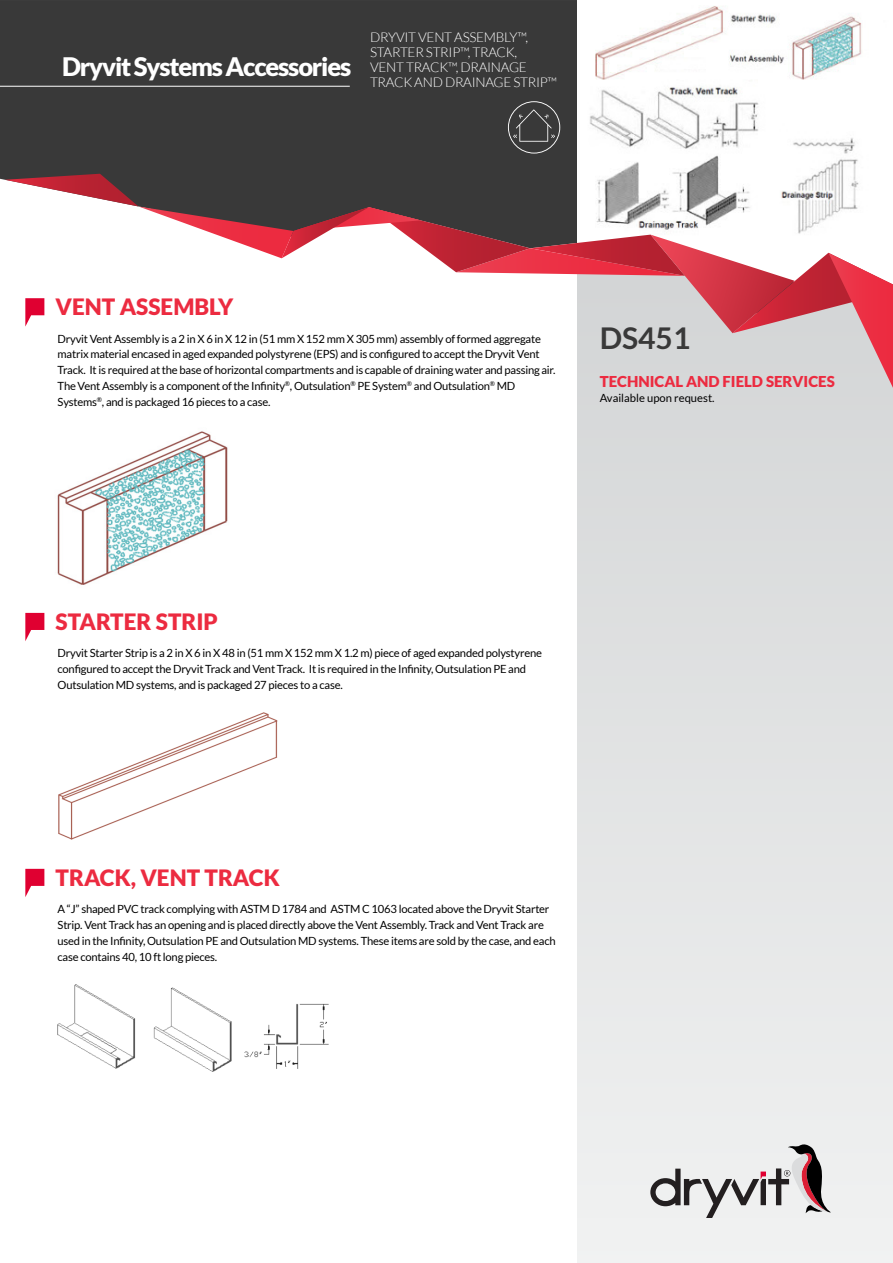
<style>
.page{position:relative;width:893px;height:1263px;background:#fff}
.page>*{position:absolute;margin:0;border:0;box-sizing:border-box;transform-origin:0 0}
.t1{font:700 30px "Lato";color:#393939}
.t2{font:900 25.5px "Lato";letter-spacing:-.045em;color:#fff}
.t3{font:900 22.5px "Lato";color:#ec2b40}
.t4{font:900 15px "Lato";color:#ec2b40}
.t5{font:300 13.5px/15px "Lato";letter-spacing:-.02em;color:#fff}
.t6{font:11.25px/15.8px "Lato";letter-spacing:-.02em;color:#000}
.t7{font:11.25px "Lato";color:#000}
</style>
<div class="page">
<div style="left:578px;top:216px;width:315px;height:1047px;background:linear-gradient(to right,#e3e4e5,#e3e4e5)"></div>
<div style="left:0;top:0;width:577px;height:180px;background:#393939"></div>
<img style="left:590px;top:6px;width:272px;height:168px">
<hr style="left:0;top:86px;width:350px;height:1px;background:#fff">
<svg style="left:508px;top:101px;width:52px;height:53px;background:#4c4c4c"></svg>
<svg style="left:5px;top:174px;width:888px;height:214px"></svg>
<svg style="left:25px;top:613px;width:19px;height:28px"></svg>
<svg style="left:25px;top:869px;width:19px;height:28px"></svg>
<svg style="left:650px;top:1144px;width:181px;height:74px"></svg>
<img style="left:57px;top:431px;width:171px;height:154px">
<img style="left:58px;top:712px;width:220px;height:128px">
<img style="left:58px;top:985px;width:271px;height:87px">
<h2 class="t2" style="left:62px;top:52px;width:290px">Dryvit Systems Accessories</h2>
<p class="t5" style="left:370px;top:29px;width:189px">DRYVIT VENT ASSEMBLY™,<br>STARTER STRIP™, TRACK,<br>VENT TRACK™, DRAINAGE<br>TRACK AND DRAINAGE STRIP™</p>
<h3 class="t3" style="left:56px;top:294px;width:179px">VENT ASSEMBLY</h3>
<p class="t6" style="left:58px;top:331px;width:499px">Dryvit Vent Assembly is a 2 in X 6 in X 12 in (51 mm X 152 mm X 305 mm) assembly of formed aggregate matrix material encased in aged expanded polystyrene (EPS) and is configured to accept the Dryvit Vent Track. It is required at the base of horizontal compartments and is capable of draining water and passing air.<br>The Vent Assembly is a component of the Infinity<sup>®</sup>, Outsulation<sup>®</sup> PE System<sup>®</sup> and Outsulation<sup>®</sup> MD Systems<sup>®</sup>, and is packaged 16 pieces to a case.</p>
<h1 class="t1" style="left:600px;top:321px;width:92px">DS451</h1>
<h3 class="t4" style="left:600px;top:372px;width:237px">TECHNICAL AND FIELD SERVICES</h3>
<p class="t7" style="left:600px;top:392px;width:116px">Available upon request.</p>
<h3 class="t3" style="left:56px;top:608px;width:164px">STARTER STRIP</h3>
<p class="t6" style="left:58px;top:645px;width:486px">Dryvit Starter Strip is a 2 in X 6 in X 48 in (51 mm X 152 mm X 1.2 m) piece of aged expanded polystyrene configured to accept the Dryvit Track and Vent Track. It is required in the Infinity, Outsulation PE and<br>Outsulation MD systems, and is packaged 27 pieces to a case.</p>
<h3 class="t3" style="left:56px;top:864px;width:226px">TRACK, VENT TRACK</h3>
<p class="t6" style="left:58px;top:901px;width:500px">A “J” shaped PVC track complying with ASTM D 1784 and ASTM C 1063 located above the Dryvit Starter Strip. Vent Track has an opening and is placed directly above the Vent Assembly. Track and Vent Track are used in the Infinity, Outsulation PE and Outsulation MD systems. These items are sold by the case, and each case contains 40, 10 ft long pieces.</p>
</div>
